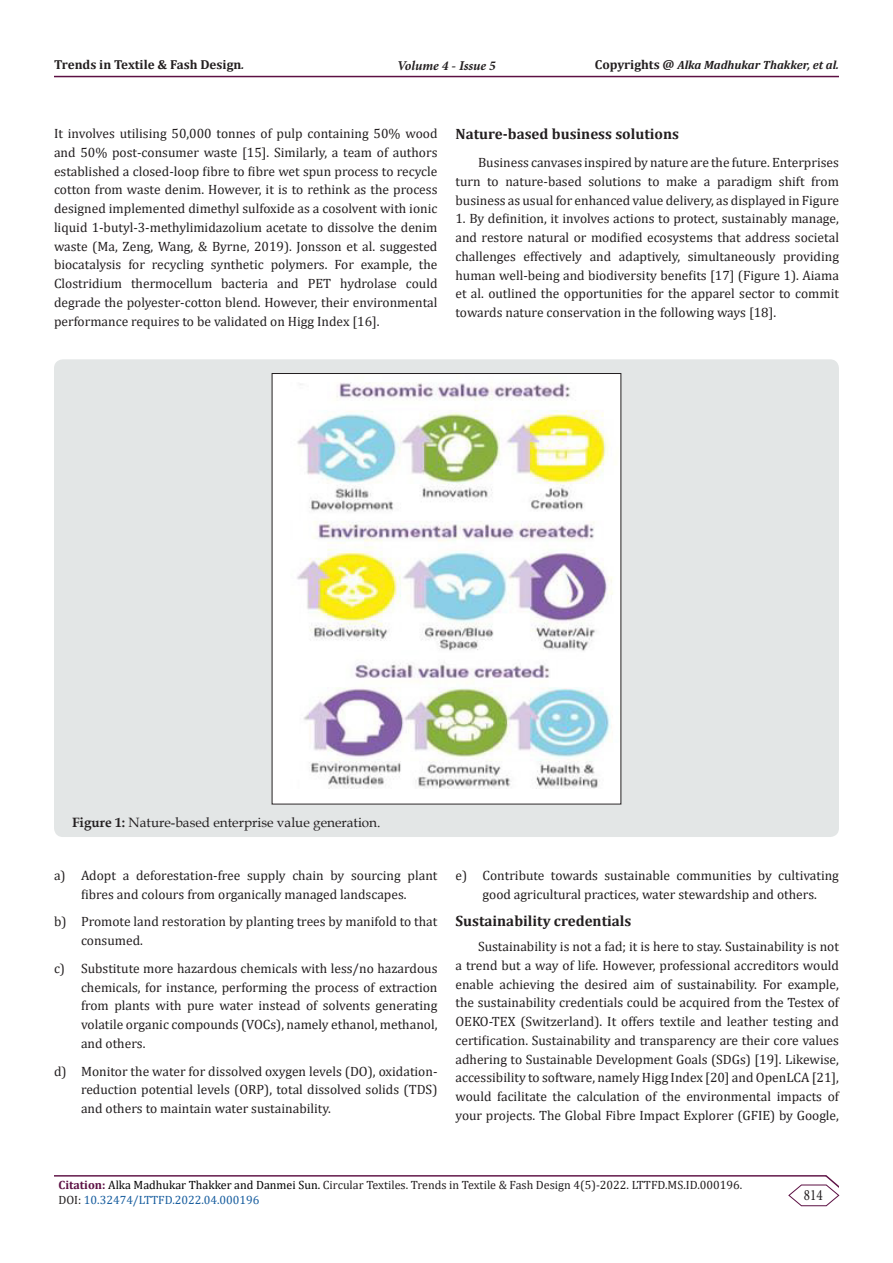
<style>
.page{position:relative;width:893px;height:1263px;background:#fff}
.page>*{position:absolute;margin:0;border:0;box-sizing:border-box;transform-origin:0 0}
.t1{font:15.75px "Minion Pro";color:#231f20;scale:.83 1}
.List_Paragraph{font:700 15px "Cambria";color:#231f20}
.t2{font:13.5px/18.8px "Cambria";color:#231f20;text-align:justify}
.t3{font:13.5px "Book Antiqua";color:#231f20}
.t4{font:italic 700 13.5px "Minion Pro";letter-spacing:-.005em;color:#231f20}
.t5{font:700 13.05px "Cambria";color:#231f20}
.t6{font:12px "Cambria";color:#231f20}
.t7{font:italic 700 12px "Cambria";color:#231f20}
.t8{font:12px "Cambria";color:#175d9e}
.s1{font-style:italic;font-size:12px}
.s2{font-style:normal;font-size:13.05px}
.s3{font-weight:700}
.s4{font-weight:700;color:#5c1043}
.s5{color:#000}
.s6{color:#231f20}
</style>
<div class="page">
<hr style="left:54px;top:1175px;width:772px;height:1px;background:#5c1043">
<hr style="left:54px;top:76px;width:785px;height:1px;background:#5c1043">
<svg style="left:788px;top:1175px;width:52px;height:31px"></svg>
<div style="left:54px;top:359px;width:785px;height:478px;background:#e3e6e6;border-radius:9px"></div>
<img style="left:274px;top:375px;width:345px;height:427px">
<p class="t5" style="left:54px;top:55px;width:192px">Trends in Textile &amp; Fash Design<span class="s1">.</span></p>
<p class="t4" style="left:397px;top:56px;width:100px">Volume 4 - Issue 5</p>
<p class="t7" style="left:595px;top:56px;width:246px"><span class="s2">Copyrights @</span> Alka Madhukar Thakker, et al.</p>
<p class="t2" style="left:54px;top:124px;width:385px">It involves utilising 50,000 tonnes of pulp containing 50% wood and 50% post-consumer waste [15]. Similarly, a team of authors established a closed-loop fibre to fibre wet spun process to recycle cotton from waste denim. However, it is to rethink as the process designed implemented dimethyl sulfoxide as a cosolvent with ionic liquid 1-butyl-3-methylimidazolium acetate to dissolve the denim waste (Ma, Zeng, Wang, &amp; Byrne, 2019). Jonsson et al. suggested biocatalysis for recycling synthetic polymers. For example, the Clostridium thermocellum bacteria and PET hydrolase could degrade the polyester-cotton blend. However, their environmental performance requires to be validated on Higg Index [16].</p>
<p class="List_Paragraph" style="left:455px;top:124px;width:225px">Nature-based business solutions</p>
<p class="t2" style="left:455px;top:153px;width:385px;text-indent:22px">Business canvases inspired by nature are the future. Enterprises turn to nature-based solutions to make a paradigm shift from business as usual for enhanced value delivery, as displayed in Figure</p>
<p class="t2" style="left:455px;top:209px;width:385px">1. By definition, it involves actions to protect, sustainably manage, and restore natural or modified ecosystems that address societal challenges effectively and adaptively, simultaneously providing human well-being and biodiversity benefits [17] (Figure 1). Aiama et al. outlined the opportunities for the apparel sector to commit towards nature conservation in the following ways [18].</p>
<p class="t3" style="left:72px;top:812px;width:310px"><span class="s3">Figure 1:</span> Nature-based enterprise value generation.</p>
<p class="t2" style="left:54px;top:866px;width:385px;text-align:center">a) Adopt a deforestation-free supply chain by sourcing plant fibres and colours from organically managed landscapes.</p>
<p class="t2" style="left:81px;top:912px;width:358px;text-indent:-27px">b) Promote land restoration by planting trees by manifold to that consumed.</p>
<p class="t2" style="left:81px;top:959px;width:358px;text-indent:-27px">c) Substitute more hazardous chemicals with less/no hazardous chemicals, for instance, performing the process of extraction from plants with pure water instead of solvents generating volatile organic compounds (VOCs), namely ethanol, methanol, and others.</p>
<p class="t2" style="left:81px;top:1061px;width:358px;text-indent:-27px">d) Monitor the water for dissolved oxygen levels (DO), oxidation&shy;reduction potential levels (ORP), total dissolved solids (TDS) and others to maintain water sustainability.</p>
<p class="t2" style="left:455px;top:866px;width:385px;text-align:center">e) Contribute towards sustainable communities by cultivating good agricultural practices, water stewardship and others.</p>
<p class="List_Paragraph" style="left:455px;top:910px;width:177px">Sustainability credentials</p>
<p class="t2" style="left:455px;top:937px;width:385px;text-indent:22px">Sustainability is not a fad; it is here to stay. Sustainability is not a trend but a way of life. However, professional accreditors would enable achieving the desired aim of sustainability. For example, the sustainability credentials could be acquired from the Testex of OEKO-TEX (Switzerland). It offers textile and leather testing and certification. Sustainability and transparency are their core values adhering to Sustainable Development Goals (SDGs) [19]. Likewise, accessibility to software, namely Higg Index [20] and OpenLCA [21], would facilitate the calculation of the environmental impacts of your projects. The Global Fibre Impact Explorer (GFIE) by Google,</p>
<p class="t6" style="left:58px;top:1178px;width:685px"><span class="s4">Citation:</span> <span class="s5">Alka Madhukar Thakker and Danmei Sun.</span> Circular Textiles. Trends in Textile &amp; Fash Design 4(5)-2022. LTTFD.MS.ID.000196.</p>
<p class="t8" style="left:58px;top:1193px;width:202px"><span class="s6">DOI:</span> 10.32474/LTTFD.2022.04.000196</p>
<p class="t1" style="left:804px;top:1184px;width:24px">814</p>
</div>
